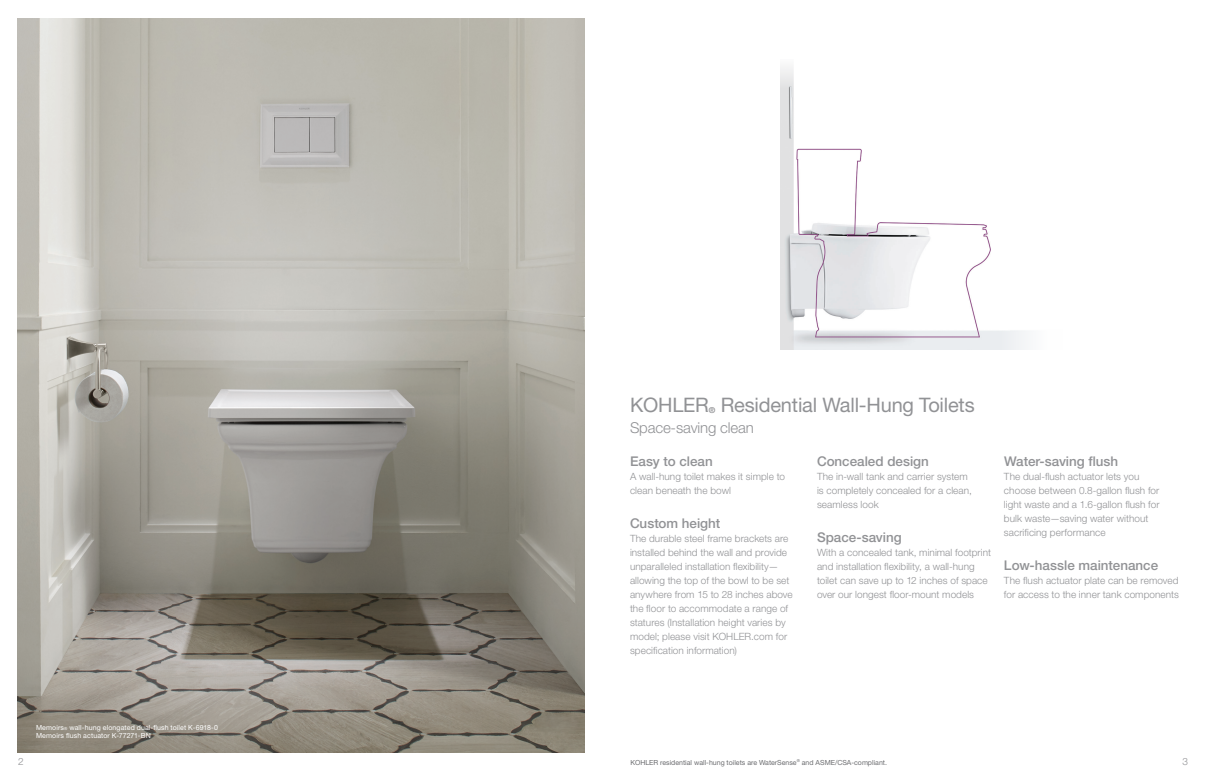
<style>
.page{position:relative;width:1206px;height:783px;background:#fff}
.page>*{position:absolute;margin:0;border:0;box-sizing:border-box;transform-origin:0 0}
.t1{font:20px "Helvetica Neue LT Pro";letter-spacing:-.01em;color:#919295}
.t2{font:300 15px "Helvetica Neue LT Pro";letter-spacing:-.01em;color:#919295}
.t3{font:500 13.4px "Helvetica Neue LT Pro";color:#919295}
.t4{font:300 10px/14px "Helvetica Neue LT Pro";letter-spacing:.005em;color:#919295}
.t5{font:700 8.2px "Helvetica Neue LT Pro";color:#919295}
.Cutline_Sku{font:7px "Helvetica Neue LT Pro";letter-spacing:.015em;color:#fff}
.t6{font:7px "Helvetica Neue LT Pro";color:#6c6d70}
</style>
<div class="page">
<img style="left:18px;top:18px;width:567px;height:734px">
<img style="left:781px;top:67px;width:246px;height:282px">
<p class="Cutline_Sku" style="left:36px;top:723px;width:184px">Memoirs<sub>®</sub> wall-hung elongated dual-flush toilet K-6918-0</p>
<p class="Cutline_Sku" style="left:36px;top:731px;width:116px">Memoirs flush actuator K-77271-BN</p>
<p class="t1" style="left:630px;top:393px;width:81px">KOHLER</p>
<p class="t5" style="left:709px;top:405px;width:8px">®</p>
<p class="t1" style="left:721px;top:393px;width:256px">Residential Wall-Hung Toilets</p>
<p class="t2" style="left:630px;top:418px;width:125px">Space-saving clean</p>
<p class="t3" style="left:630px;top:453px;width:84px">Easy to clean</p>
<p class="t4" style="left:630px;top:469px;width:157px">A wall-hung toilet makes it simple to clean beneath the bowl</p>
<p class="t3" style="left:630px;top:515px;width:92px">Custom height</p>
<p class="t4" style="left:630px;top:531px;width:164px">The durable steel frame brackets are installed behind the wall and provide unparalleled installation flexibility— allowing the top of the bowl to be set anywhere from 15 to 28 inches above the floor to accommodate a range of statures (Installation height varies by model; please visit KOHLER.com for specification information)</p>
<p class="t3" style="left:817px;top:453px;width:113px">Concealed design</p>
<p class="t4" style="left:817px;top:469px;width:156px">The in-wall tank and carrier system is completely concealed for a clean, seamless look</p>
<p class="t3" style="left:817px;top:529px;width:86px">Space-saving</p>
<p class="t4" style="left:817px;top:545px;width:176px">With a concealed tank, minimal footprint and installation flexibility, a wall-hung toilet can save up to 12 inches of space over our longest floor-mount models</p>
<p class="t3" style="left:1004px;top:453px;width:116px">Water-saving flush</p>
<p class="t4" style="left:1004px;top:469px;width:157px">The dual-flush actuator lets you choose between 0.8-gallon flush for light waste and a 1.6-gallon flush for bulk waste—saving water without sacrificing performance</p>
<p class="t3" style="left:1004px;top:557px;width:156px">Low-hassle maintenance</p>
<p class="t4" style="left:1004px;top:573px;width:176px">The flush actuator plate can be removed for access to the inner tank components</p>
<p class="t4" style="left:18px;top:754px;width:7px">2</p>
<p class="t4" style="left:1182px;top:754px;width:7px">3</p>
<p class="t6" style="left:630px;top:758px;width:258px">KOHLER residential wall-hung toilets are WaterSense<sup>®</sup> and ASME/CSA-compliant.</p>
</div>
